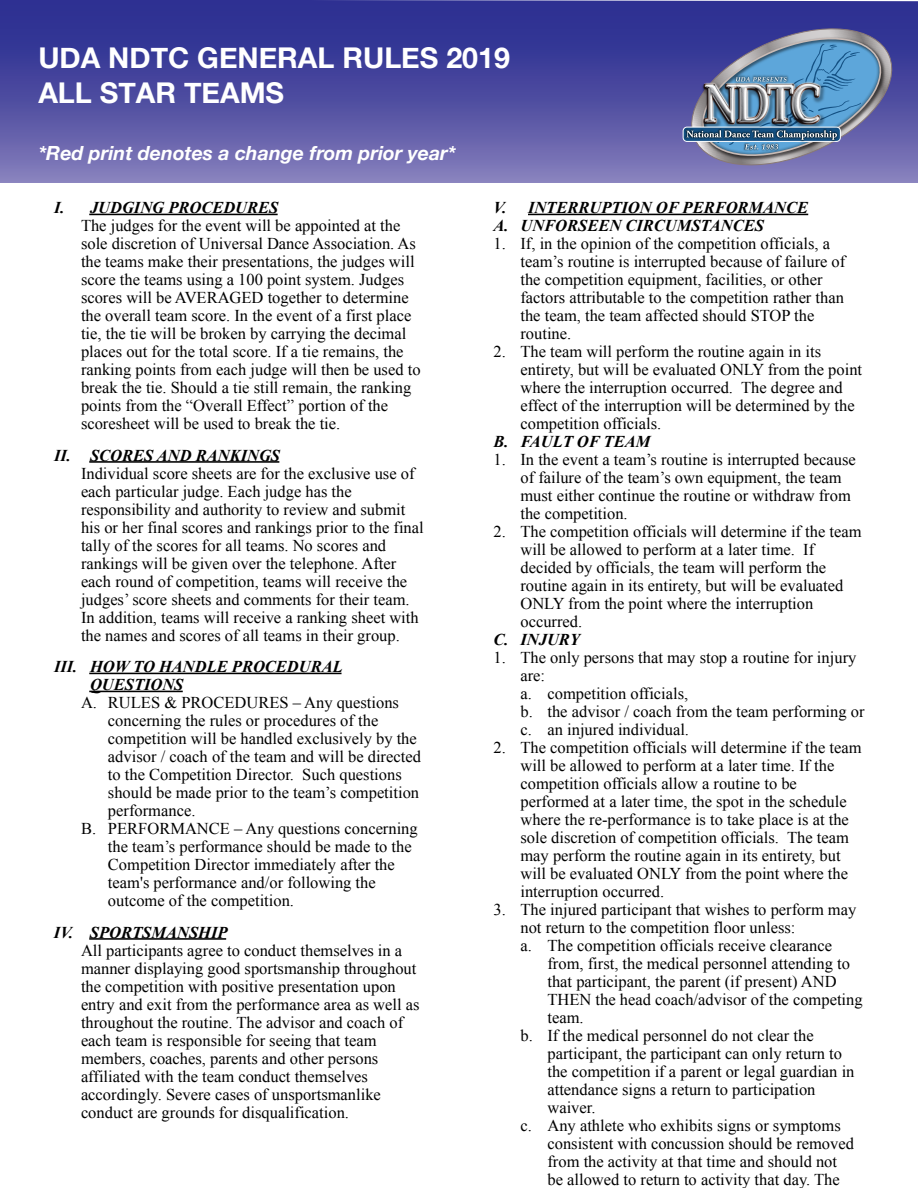
<style>
.page{position:relative;width:918px;height:1188px;background:#fff}
.page>*{position:absolute;margin:0;border:0;box-sizing:border-box;transform-origin:0 0}
.t1{font:700 28.65px/34.3px "Helvetica Neue";color:#fff}
.t2{font:italic 700 19.5px "Helvetica Neue";color:#fff}
.t3{font:16.5px/18px "Times New Roman";color:#000}
.t4{font:italic 700 16.5px/18px "Times New Roman";color:#000}
</style>
<div class="page">
<svg style="left:0;top:0;width:918px;height:183px;background:#504fa1"></svg>
<svg style="left:681px;top:19px;width:221px;height:156px;background:#6477a8"></svg>
<hr style="left:89px;top:214px;width:189px;height:1px;background:#000">
<hr style="left:89px;top:461px;width:190px;height:2px;background:#000">
<hr style="left:89px;top:673px;width:253px;height:1px;background:#000">
<hr style="left:89px;top:691px;width:94px;height:1px;background:#000">
<hr style="left:89px;top:938px;width:137px;height:2px;background:#000">
<hr style="left:528px;top:214px;width:280px;height:1px;background:#000">
<h1 class="t1" style="left:38px;top:42px;width:473px">UDA NDTC GENERAL RULES 2019<br>ALL STAR TEAMS</h1>
<p class="t2" style="left:38px;top:138px;width:419px">*Red print denotes a change from prior year*</p>
<p class="t4" style="left:54px;top:198px;width:226px">I. JUDGING PROCEDURES</p>
<p class="t3" style="left:81px;top:216px;width:341px">The judges for the event will be appointed at the sole discretion of Universal Dance Association. As the teams make their presentations, the judges will score the teams using a 100 point system. Judges scores will be AVERAGED together to determine the overall team score. In the event of a first place tie, the tie will be broken by carrying the decimal places out for the total score. If a tie remains, the ranking points from each judge will then be used to break the tie. Should a tie still remain, the ranking points from the “Overall Effect” portion of the scoresheet will be used to break the tie.</p>
<p class="t4" style="left:54px;top:446px;width:228px">II. SCORES AND RANKINGS</p>
<p class="t3" style="left:81px;top:464px;width:344px">Individual score sheets are for the exclusive use of each particular judge. Each judge has the responsibility and authority to review and submit his or her final scores and rankings prior to the final tally of the scores for all teams. No scores and rankings will be given over the telephone. After each round of competition, teams will receive the judges’ score sheets and comments for their team.<br>In addition, teams will receive a ranking sheet with the names and scores of all teams in their group.</p>
<p class="t4" style="left:90px;top:657px;width:254px;text-indent:-36px">III. HOW TO HANDLE PROCEDURAL<br>QUESTIONS</p>
<p class="t3" style="left:81px;top:693px;width:320px">A. RULES &amp; PROCEDURES – Any questions</p>
<p class="t3" style="left:108px;top:711px;width:272px">concerning the rules or procedures of the</p>
<p class="t3" style="left:108px;top:729px;width:310px">competition will be handled exclusively by the</p>
<p class="t3" style="left:108px;top:747px;width:314px">advisor / coach of the team and will be directed</p>
<p class="t3" style="left:108px;top:765px;width:295px">to the Competition Director. Such questions</p>
<p class="t3" style="left:108px;top:783px;width:313px">should be made prior to the team’s competition</p>
<p class="t3" style="left:108px;top:801px;width:89px">performance.</p>
<p class="t3" style="left:81px;top:819px;width:338px">B. PERFORMANCE – Any questions concerning</p>
<p class="t3" style="left:108px;top:837px;width:305px">the team’s performance should be made to the</p>
<p class="t3" style="left:108px;top:855px;width:288px">Competition Director immediately after the</p>
<p class="t3" style="left:108px;top:873px;width:269px">team's performance and/or following the</p>
<p class="t3" style="left:108px;top:891px;width:188px">outcome of the competition.</p>
<p class="t4" style="left:54px;top:923px;width:175px">IV. SPORTSMANSHIP</p>
<p class="t3" style="left:81px;top:941px;width:340px">All participants agree to conduct themselves in a manner displaying good sportsmanship throughout the competition with positive presentation upon entry and exit from the performance area as well as throughout the routine. The advisor and coach of each team is responsible for seeing that team members, coaches, parents and other persons affiliated with the team conduct themselves accordingly. Severe cases of unsportsmanlike conduct are grounds for disqualification.</p>
<p class="t4" style="left:494px;top:198px;width:316px">V. INTERRUPTION OF PERFORMANCE<br>A. UNFORSEEN CIRCUMSTANCES</p>
<p class="t3" style="left:520px;top:234px;width:326px;text-indent:-27px">1. If, in the opinion of the competition officials, a team’s routine is interrupted because of failure of the competition equipment, facilities, or other factors attributable to the competition rather than the team, the team affected should STOP the routine.</p>
<p class="t3" style="left:520px;top:342px;width:343px;text-indent:-27px">2. The team will perform the routine again in its entirety, but will be evaluated ONLY from the point where the interruption occurred. The degree and effect of the interruption will be determined by the competition officials.</p>
<p class="t4" style="left:494px;top:432px;width:158px">B. FAULT OF TEAM</p>
<p class="t3" style="left:520px;top:450px;width:337px;text-indent:-27px">1. In the event a team’s routine is interrupted because of failure of the team’s own equipment, the team must either continue the routine or withdraw from the competition.</p>
<p class="t3" style="left:520px;top:522px;width:343px;text-indent:-27px">2. The competition officials will determine if the team will be allowed to perform at a later time. If decided by officials, the team will perform the routine again in its entirety, but will be evaluated ONLY from the point where the interruption occurred.</p>
<p class="t4" style="left:494px;top:630px;width:88px">C. INJURY</p>
<p class="t3" style="left:520px;top:648px;width:346px;text-indent:-27px">1. The only persons that may stop a routine for injury are:<br>a. competition officials,<br>b. the advisor / coach from the team performing or c. an injured individual.</p>
<p class="t3" style="left:520px;top:738px;width:343px;text-indent:-27px">2. The competition officials will determine if the team will be allowed to perform at a later time. If the competition officials allow a routine to be performed at a later time, the spot in the schedule where the re-performance is to take place is at the sole discretion of competition officials. The team may perform the routine again in its entirety, but will be evaluated ONLY from the point where the interruption occurred.</p>
<p class="t3" style="left:520px;top:900px;width:337px;text-indent:-27px">3. The injured participant that wishes to perform may not return to the competition floor unless:<br>a. The competition officials receive clearance</p>
<p class="t3" style="left:547px;top:954px;width:304px">from, first, the medical personnel attending to</p>
<p class="t3" style="left:547px;top:972px;width:291px">that participant, the parent (if present) AND</p>
<p class="t3" style="left:547px;top:990px;width:317px">THEN the head coach/advisor of the competing</p>
<p class="t3" style="left:547px;top:1008px;width:38px">team.</p>
<p class="t3" style="left:520px;top:1026px;width:295px">b. If the medical personnel do not clear the</p>
<p class="t3" style="left:547px;top:1044px;width:296px">participant, the participant can only return to</p>
<p class="t3" style="left:547px;top:1062px;width:309px">the competition if a parent or legal guardian in</p>
<p class="t3" style="left:547px;top:1080px;width:270px">attendance signs a return to participation</p>
<p class="t3" style="left:547px;top:1098px;width:50px">waiver.</p>
<p class="t3" style="left:520px;top:1116px;width:322px">c. Any athlete who exhibits signs or symptoms</p>
<p class="t3" style="left:547px;top:1134px;width:308px">consistent with concussion should be removed</p>
<p class="t3" style="left:547px;top:1152px;width:291px">from the activity at that time and should not</p>
<p class="t3" style="left:548px;top:1170px;width:294px">be allowed to return to activity that day. The</p>
</div>
